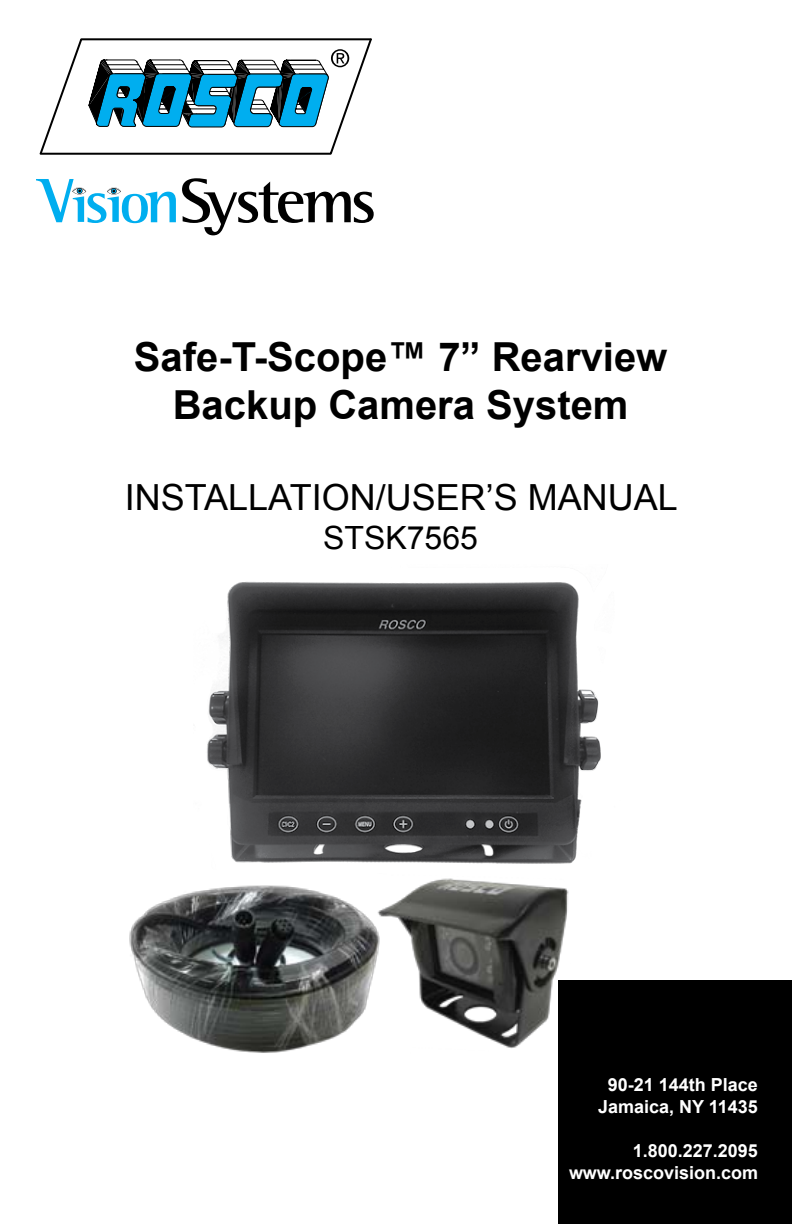
<style>
.page{position:relative;width:792px;height:1224px;background:#fff}
.page>*{position:absolute;margin:0;border:0;box-sizing:border-box;transform-origin:0 0}
.t1{font:700 40px/48px "Arial";color:#000;text-align:center}
.t2{font:36px "Arial";color:#000}
.t3{font:32px "Arial";color:#000}
.t4{font:700 18px/22px "Arial";color:#fff;text-align:center}
</style>
<div class="page">
<svg style="left:182px;top:178px;width:192px;height:57px"></svg>
<svg style="left:36px;top:179px;width:140px;height:44px"></svg>
<svg style="left:39px;top:38px;width:332px;height:117px"></svg>
<div style="left:558px;top:980px;width:234px;height:244px;background:#000"></div>
<img style="left:207px;top:582px;width:394px;height:282px">
<img style="left:129px;top:885px;width:238px;height:168px">
<img style="left:367px;top:878px;width:202px;height:171px">
<h1 class="t1" style="left:134px;top:334px;width:535px">Safe-T-Scope™ 7” Rearview<br>Backup Camera System</h1>
<h2 class="t2" style="left:125px;top:474px;width:554px">INSTALLATION/USER’S MANUAL</h2>
<h3 class="t3" style="left:323px;top:517px;width:156px">STSK7565</h3>
<p class="t4" style="left:598px;top:1074px;width:161px">90-21 144th Place<br>Jamaica, NY 11435</p>
<p class="t4" style="left:569px;top:1140px;width:191px;text-align:right">1.800.227.2095 www.roscovision.com</p>
</div>
